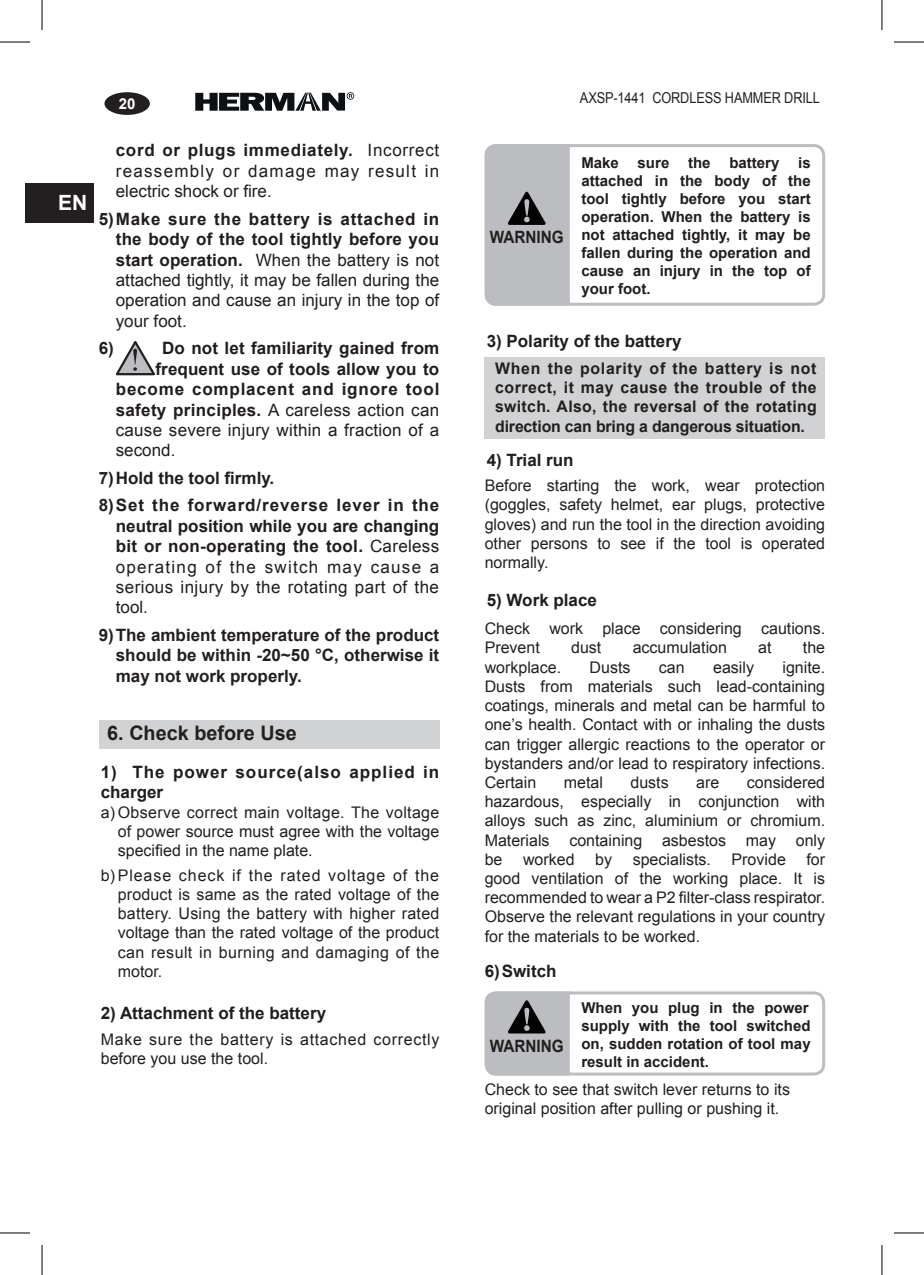
<style>
.page{position:relative;width:924px;height:1275px;background:#fff}
.page>*{position:absolute;margin:0;border:0;box-sizing:border-box;transform-origin:0 0}
.t1{font:700 21px "Arial";color:#fff}
.t2{font:700 20px "Arial";color:#231f20}
.t3{font:17px/20.4px "Arial";letter-spacing:.015em;color:#211d1e;text-align:justify}
.t4{font:700 17px "Arial";letter-spacing:.005em;color:#211d1e}
.t5{font:700 17px/20.4px "Arial";color:#231f20;text-align:justify}
.t6{font:700 17px/27.4px "Arial";letter-spacing:.055em;color:#211d1e}
.t7{font:700 17px/20.4px "Arial";letter-spacing:.06em;color:#211d1e}
.t8{font:700 17px "Arial";letter-spacing:.05em;color:#211d1e}
.t9{font:700 17px "Arial";color:#231f20;scale:.9 1}
.t10{font:16px/19.2px "Arial";color:#231f20;text-align:justify}
.t11{font:700 16px/19.2px "Arial";letter-spacing:-.01em;color:#231f20;text-align:justify}
.t12{font:16px/19.2px "Arial";letter-spacing:.04em;color:#211d1e}
.t13{font:700 15px/18px "Arial";color:#211d1e;text-align:justify}
.t14{font:15px "Arial";letter-spacing:-.01em;color:#231f20;scale:.85 1}
.t15{font:700 15px "Arial";color:#fff}
.s1{font-weight:700}
</style>
<div class="page">
<div style="left:104px;top:92px;width:46px;height:23px;background:#231f20;border-radius:50%"></div>
<svg style="left:195px;top:92px;width:159px;height:19px"></svg>
<div style="left:25px;top:183px;width:68px;height:40px;background:#231f20"></div>
<svg style="left:116px;top:341px;width:39px;height:35px"></svg>
<div style="left:99px;top:720px;width:340px;height:28px;background:#d1d2d4"></div>
<div style="left:484px;top:144px;width:340px;height:162px;border:3px solid #bcbdc0;border-radius:10px"></div>
<div style="left:484px;top:144px;width:85px;height:162px;background:#bcbdc0"></div>
<div style="left:484px;top:357px;width:340px;height:82px;background:#d1d2d4"></div>
<div style="left:484px;top:991px;width:340px;height:84px;border:3px solid #bcbdc0;border-radius:10px"></div>
<svg style="left:484px;top:991px;width:85px;height:84px"></svg>
<hr style="left:0;top:42px;width:30px;height:1px;background:#000">
<hr style="left:893px;top:42px;width:30px;height:1px;background:#000">
<hr style="left:0;top:1232px;width:30px;height:1px;background:#000">
<hr style="left:893px;top:1232px;width:30px;height:1px;background:#000">
<hr style="left:42px;top:0;width:1px;height:30px;background:#000">
<hr style="left:42px;top:1245px;width:1px;height:30px;background:#000">
<hr style="left:881px;top:0;width:1px;height:30px;background:#000">
<hr style="left:881px;top:1245px;width:1px;height:30px;background:#000">
<p class="t15" style="left:119px;top:94px;width:18px">20</p>
<h1 class="t1" style="left:58px;top:189px;width:31px">EN</h1>
<p class="t3" style="left:116px;top:140px;width:325px"><span class="s1">cord or plugs immediately.</span> Incorrect reassembly or damage may result in electric shock or fire.</p>
<p class="t3" style="left:116px;top:209px;width:325px;text-indent:-17px"><span class="s1">5)Make sure the battery is attached in the body of the tool tightly before you start operation.</span> When the battery is not attached tightly, it may be fallen during the operation and cause an injury in the top of your foot.</p>
<p class="t4" style="left:99px;top:337px;width:17px">6)</p>
<p class="t4" style="left:162px;top:337px;width:279px">Do not let familiarity gained from</p>
<p class="t4" style="left:155px;top:357px;width:285px">frequent use of tools allow you to</p>
<p class="t8" style="left:116px;top:378px;width:325px">become complacent and ignore tool</p>
<p class="t3" style="left:116px;top:399px;width:325px"><span class="s1">safety principles.</span> A careless action can</p>
<p class="t3" style="left:116px;top:420px;width:325px">cause severe injury within a fraction of a</p>
<p class="t3" style="left:116px;top:440px;width:61px">second.</p>
<p class="t6" style="left:99px;top:464px;width:342px">7)Hold the tool firmly.<br>8)Set the forward/reverse lever in the</p>
<p class="t3" style="left:116px;top:516px;width:325px"><span class="s1">neutral position while you are changing bit or non-operating the tool.</span> Careless operating of the switch may cause a serious injury by the rotating part of the tool.</p>
<p class="t5" style="left:116px;top:625px;width:325px;text-indent:-17px">9)The ambient temperature of the product should be within -20~50 °C, otherwise it may not work properly.</p>
<p class="t2" style="left:107px;top:720px;width:191px">6. Check before Use</p>
<p class="t7" style="left:101px;top:762px;width:340px">1) The power source(also applied in charger</p>
<p class="t10" style="left:118px;top:802px;width:323px;text-indent:-17px">a) Observe correct main voltage. The voltage of power source must agree with the voltage specified in the name plate.</p>
<p class="t10" style="left:118px;top:866px;width:323px;text-indent:-17px">b) Please check if the rated voltage of the product is same as the rated voltage of the battery. Using the battery with higher rated voltage than the rated voltage of the product can result in burning and damaging of the motor.</p>
<p class="t4" style="left:101px;top:1002px;width:227px">2) Attachment of the battery</p>
<p class="t12" style="left:101px;top:1029px;width:340px">Make sure the battery is attached correctly before you use the tool.</p>
<p class="t14" style="left:579px;top:88px;width:284px">AXSP-1441 CORDLESS HAMMER DRILL</p>
<p class="t9" style="left:489px;top:226px;width:84px">WARNING</p>
<p class="t13" style="left:581px;top:154px;width:231px">Make sure the battery is attached in the body of the tool tightly before you start operation. When the battery is not attached tightly, it may be fallen during the operation and cause an injury in the top of your foot.</p>
<p class="t4" style="left:486px;top:330px;width:196px">3) Polarity of the battery</p>
<p class="t11" style="left:495px;top:359px;width:323px">When the polarity of the battery is not correct, it may cause the trouble of the switch. Also, the reversal of the rotating direction can bring a dangerous situation.</p>
<p class="t4" style="left:486px;top:449px;width:88px">4) Trial run</p>
<p class="t10" style="left:484px;top:476px;width:342px">Before starting the work, wear protection (goggles, safety helmet, ear plugs, protective gloves) and run the tool in the direction avoiding other persons to see if the tool is operated normally.</p>
<p class="t4" style="left:486px;top:588px;width:112px">5) Work place</p>
<p class="t10" style="left:484px;top:619px;width:342px">Check work place considering cautions.<br>Prevent</p>
<p class="t10" style="left:571px;top:638px;width:32px">dust</p>
<p class="t10" style="left:632px;top:638px;width:96px">accumulation</p>
<p class="t10" style="left:758px;top:638px;width:15px">at</p>
<p class="t10" style="left:802px;top:638px;width:24px">the</p>
<p class="t10" style="left:484px;top:657px;width:78px">workplace.</p>
<p class="t10" style="left:589px;top:657px;width:42px">Dusts</p>
<p class="t10" style="left:658px;top:657px;width:27px">can</p>
<p class="t10" style="left:712px;top:657px;width:42px">easily</p>
<p class="t10" style="left:484px;top:657px;width:342px;text-indent:297px">ignite.<br>Dusts from materials such lead-containing coatings, minerals and metal can be harmful to one’s health. Contact with or inhaling the dusts can trigger allergic reactions to the operator or bystanders and/or lead to respiratory infections.<br>Certain</p>
<p class="t10" style="left:484px;top:773px;width:342px;text-indent:262px">considered hazardous, especially in conjunction with alloys such as zinc, aluminium or chromium.<br>Materials containing asbestos may only be</p>
<p class="t10" style="left:563px;top:773px;width:41px">metal</p>
<p class="t10" style="left:630px;top:773px;width:40px">dusts</p>
<p class="t10" style="left:696px;top:773px;width:25px">are</p>
<p class="t10" style="left:484px;top:849px;width:342px;text-indent:321px">for good ventilation of the working place. It is recommended to wear a P2 filter-class respirator.<br>Observe the relevant regulations in your country for the materials to be worked.</p>
<p class="t4" style="left:484px;top:959px;width:73px">6)Switch</p>
<p class="t13" style="left:581px;top:999px;width:231px;text-align:left">When you plug in the power supply with the tool switched on, sudden rotation of tool may result in accident.</p>
<p class="t10" style="left:523px;top:849px;width:53px">worked</p>
<p class="t10" style="left:595px;top:849px;width:18px">by</p>
<p class="t10" style="left:632px;top:849px;width:80px">specialists.</p>
<p class="t10" style="left:731px;top:849px;width:56px">Provide</p>
<p class="t9" style="left:489px;top:1034px;width:84px">WARNING</p>
<p class="t10" style="left:484px;top:1079px;width:307px">Check to see that switch lever returns to its original position after pulling or pushing it.</p>
</div>
